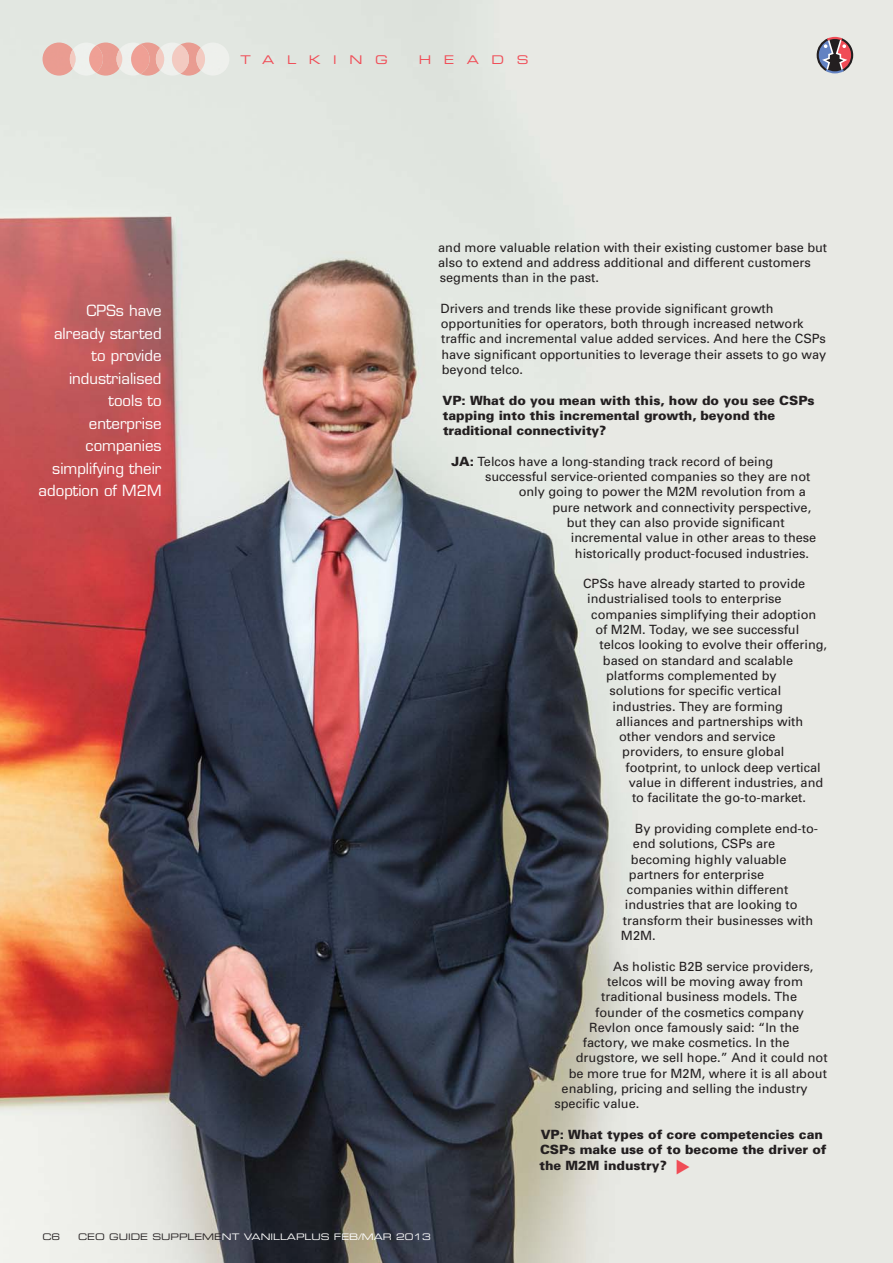
<style>
.page{position:relative;width:893px;height:1263px;background:#fff}
.page>*{position:absolute;margin:0;border:0;box-sizing:border-box;transform-origin:0 0}
.t1{font:15px/22.5px "Eurostile";color:#fff;text-align:right}
.t2{font:12.75px/15.3px "Univers";color:#231f20}
.t3{font:900 12.75px/15.3px "Univers";color:#231f20}
.t4{font:12px "Eurostile Extended Two";letter-spacing:1.05em;color:#f04c56}
.t5{font:9px "Eurostile Extended Two";color:#fff}
.t6{font:9px "Eurostile Extended Two";color:#231f20}
.s1{font-weight:900}
.s2{color:#231f20}
</style>
<div class="page">
<img style="left:0;top:0;width:892px;height:1263px">
<img style="left:43px;top:43px;width:186px;height:33px">
<img style="left:70px;top:50px;width:6px;height:18px;border-radius:50%">
<img style="left:89px;top:46px;width:14px;height:26px">
<img style="left:116px;top:50px;width:6px;height:18px;border-radius:50%">
<img style="left:131px;top:44px;width:19px;height:30px">
<img style="left:156px;top:48px;width:8px;height:22px;border-radius:50%">
<img style="left:172px;top:45px;width:17px;height:29px">
<img style="left:196px;top:48px;width:9px;height:22px;border-radius:50%">
<svg style="left:817px;top:36px;width:37px;height:38px"></svg>
<svg style="left:677px;top:1160px;width:12px;height:14px"></svg>
<p class="t1" style="left:39px;top:301px;width:124px">CPSs have already started to provide industrialised tools to enterprise companies simplifying their adoption of M2M</p>
<p class="t4" style="left:240px;top:56px;width:149px">TALKING</p>
<p class="t4" style="left:419px;top:56px;width:111px">HEADS</p>
<p class="t2" style="left:438px;top:241px;width:390px">and more valuable relation with their existing customer base but also to extend and address additional and different customers segments than in the past.</p>
<p class="t2" style="left:440px;top:302px;width:387px">Drivers and trends like these provide significant growth opportunities for operators, both through increased network traffic and incremental value added services. And here the CSPs have significant opportunities to leverage their assets to go way beyond telco.</p>
<p class="t3" style="left:442px;top:394px;width:374px">VP: What do you mean with this, how do you see CSPs tapping into this incremental growth, beyond the traditional connectivity?</p>
<p class="t2" style="left:451px;top:455px;width:323px"><span class="s1">JA:</span> Telcos have a long-standing track record of being</p>
<p class="t2" style="left:485px;top:470px;width:327px">successful service-oriented companies so they are not</p>
<p class="t2" style="left:519px;top:485px;width:289px">only going to power the M2M revolution from a</p>
<p class="t2" style="left:552px;top:501px;width:260px">pure network and connectivity perspective,</p>
<p class="t2" style="left:567px;top:516px;width:219px">but they can also provide significant</p>
<p class="t2" style="left:571px;top:531px;width:247px">incremental value in other areas to these</p>
<p class="t2" style="left:575px;top:547px;width:236px">historically product-focused industries.</p>
<p class="t2" style="left:583px;top:577px;width:224px">CPSs have already started to provide</p>
<p class="t2" style="left:587px;top:593px;width:196px">industrialised tools to enterprise</p>
<p class="t2" style="left:591px;top:608px;width:226px">companies simplifying their adoption</p>
<p class="t2" style="left:595px;top:623px;width:205px">of M2M. Today, we see successful</p>
<p class="t2" style="left:599px;top:638px;width:229px">telcos looking to evolve their offering,</p>
<p class="t2" style="left:603px;top:654px;width:192px">based on standard and scalable</p>
<p class="t2" style="left:606px;top:669px;width:172px">platforms complemented by</p>
<p class="t2" style="left:609px;top:684px;width:173px">solutions for specific vertical</p>
<p class="t2" style="left:612px;top:700px;width:172px">industries. They are forming</p>
<p class="t2" style="left:616px;top:715px;width:189px">alliances and partnerships with</p>
<p class="t2" style="left:619px;top:730px;width:158px">other vendors and service</p>
<p class="t2" style="left:622px;top:746px;width:163px">providers, to ensure global</p>
<p class="t2" style="left:625px;top:761px;width:197px">footprint, to unlock deep vertical</p>
<p class="t2" style="left:629px;top:776px;width:196px">value in different industries, and</p>
<p class="t2" style="left:632px;top:791px;width:175px">to facilitate the go-to-market.</p>
<p class="t2" style="left:635px;top:822px;width:185px">By providing complete end-to-</p>
<p class="t2" style="left:633px;top:837px;width:144px">end solutions, CSPs are</p>
<p class="t2" style="left:631px;top:853px;width:157px">becoming highly valuable</p>
<p class="t2" style="left:629px;top:868px;width:137px">partners for enterprise</p>
<p class="t2" style="left:627px;top:883px;width:163px">companies within different</p>
<p class="t2" style="left:625px;top:899px;width:174px">industries that are looking to</p>
<p class="t2" style="left:623px;top:914px;width:192px">transform their businesses with</p>
<p class="t2" style="left:621px;top:929px;width:36px">M2M.</p>
<p class="t2" style="left:613px;top:960px;width:202px">As holistic B2B service providers,</p>
<p class="t2" style="left:607px;top:975px;width:197px">telcos will be moving away from</p>
<p class="t2" style="left:601px;top:990px;width:197px">traditional business models. The</p>
<p class="t2" style="left:595px;top:1006px;width:210px">founder of the cosmetics company</p>
<p class="t2" style="left:589px;top:1021px;width:212px">Revlon once famously said: “In the</p>
<p class="t2" style="left:583px;top:1036px;width:208px">factory, we make cosmetics. In the</p>
<p class="t2" style="left:576px;top:1052px;width:253px">drugstore, we sell hope.” And it could not</p>
<p class="t2" style="left:569px;top:1067px;width:260px">be more true for M2M, where it is all about</p>
<p class="t2" style="left:562px;top:1082px;width:248px">enabling, pricing and selling the industry</p>
<p class="t2" style="left:554px;top:1097px;width:86px">specific value.</p>
<p class="t3" style="left:539px;top:1128px;width:289px">VP: What types of core competencies can<br>CSPs make use of to become the driver of the M2M industry?</p>
<p class="t6" style="left:43px;top:1233px;width:19px">C6</p>
<p class="t5" style="left:78px;top:1233px;width:354px"><span class="s2">CEO GUIDE SUPPLEME</span>NT VANILLAPLUS FEB/MAR 2013</p>
</div>
